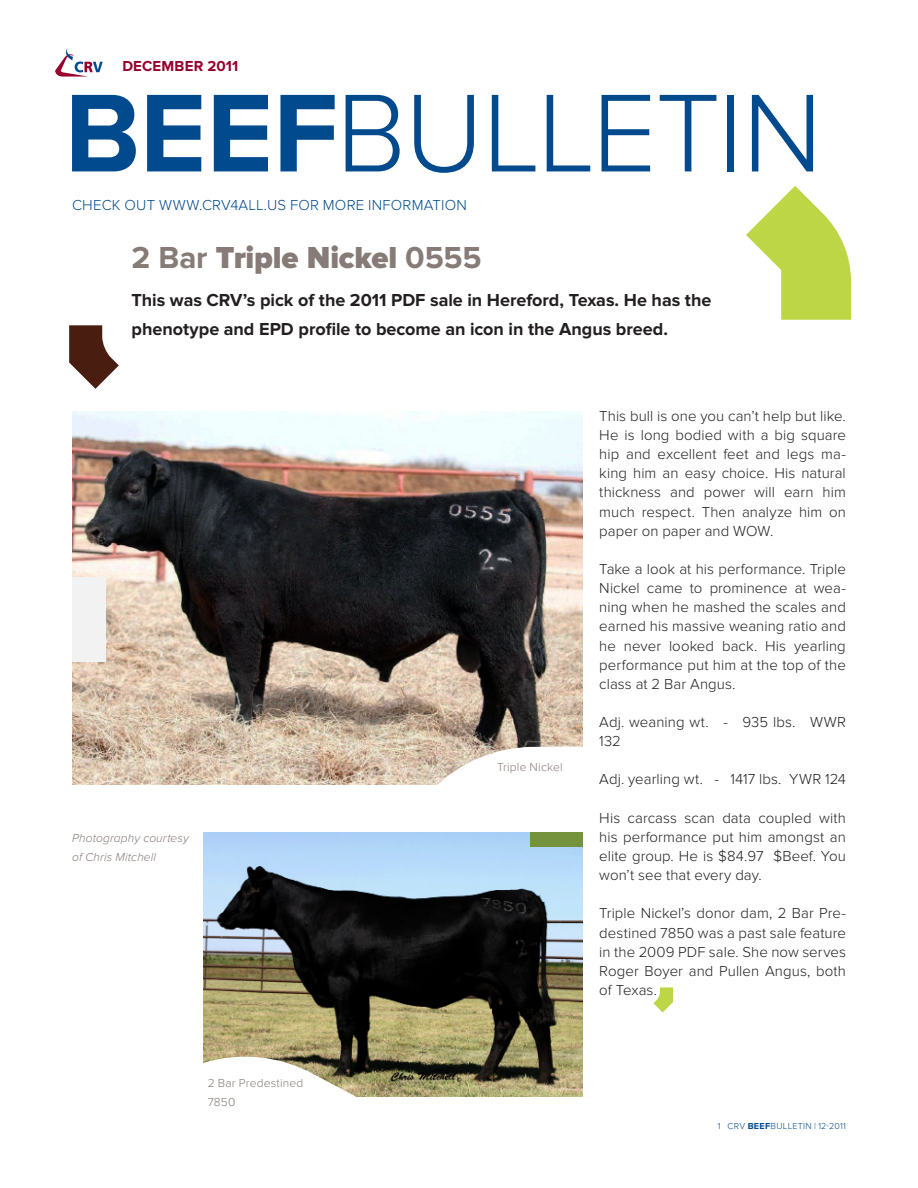
<style>
.page{position:relative;width:918px;height:1188px;background:#fff}
.page>*{position:absolute;margin:0;border:0;box-sizing:border-box;transform-origin:0 0}
.Artikelkop{font:300 114.75px "Proxima Nova";letter-spacing:-.015em;color:#004a8d}
.streamer{font:900 31.5px "Proxima Nova";letter-spacing:-.005em;color:#867b76}
.Intro_12pt{font:700 18px/28.7px "Proxima Nova";letter-spacing:-.005em;color:#231f20}
.Platte_Tekst_9_5pt{font:300 15px/19.2px "Proxima Nova";letter-spacing:.005em;color:#231f20;text-align:justify}
.bovenregel{font:300 15px "Proxima Nova";letter-spacing:.015em;color:#004a8d}
.photography{font:700 15px "Proxima Nova";letter-spacing:.01em;color:#98012d}
.photography-2{font:italic 300 12px "Proxima Nova";letter-spacing:.01em;color:#867b76}
.photography-3{font:300 12px "Proxima Nova";letter-spacing:.015em;color:#867b76}
.onderregel_rechts{font:300 9px "Proxima Nova";letter-spacing:.03em;color:#004a8d}
.s1{font-weight:700}
</style>
<div class="page">
<img style="left:72px;top:411px;width:510px;height:373px">
<svg style="left:394px;top:747px;width:189px;height:152px"></svg>
<img style="left:204px;top:832px;width:378px;height:264px">
<div style="left:530px;top:832px;width:53px;height:15px;background:#75933d"></div>
<svg style="left:69px;top:325px;width:50px;height:64px"></svg>
<svg style="left:746px;top:186px;width:105px;height:134px"></svg>
<div style="left:72px;top:577px;width:34px;height:84px;background:#f2f2f2"></div>
<svg style="left:55px;top:48px;width:48px;height:29px"></svg>
<svg style="left:653px;top:987px;width:20px;height:25px"></svg>
<svg style="left:203px;top:1051px;width:158px;height:46px"></svg>
<p class="photography" style="left:122px;top:58px;width:117px">DECEMBER 2011</p>
<p class="Artikelkop" style="left:64px;top:67px;width:760px"><span class="s1">BEEF</span>BULLETIN</p>
<p class="bovenregel" style="left:72px;top:197px;width:396px">CHECK OUT WWW.CRV4ALL.US FOR MORE INFORMATION</p>
<p class="streamer" style="left:132px;top:239px;width:352px"><span class="s1">2 Bar</span> Triple Nickel <span class="s1">0555</span></p>
<p class="Intro_12pt" style="left:132px;top:286px;width:581px">This was CRV’s pick of the 2011 PDF sale in Hereford, Texas. He has the phenotype and EPD profile to become an icon in the Angus breed.</p>
<p class="photography-2" style="left:72px;top:831px;width:118px">Photography courtesy</p>
<p class="photography-2" style="left:72px;top:850px;width:85px">of Chris Mitchell</p>
<p class="photography-3" style="left:208px;top:1076px;width:97px">2 Bar Predestined</p>
<p class="photography-3" style="left:208px;top:1095px;width:29px">7850</p>
<p class="photography-3" style="left:497px;top:760px;width:67px">Triple Nickel</p>
<p class="Platte_Tekst_9_5pt" style="left:599px;top:407px;width:248px">This bull is one you can’t help but like.<br>He is long bodied with a big square hip and excellent feet and legs ma&shy;king him an easy choice. His natural thickness and power will earn him much respect. Then analyze him on paper on paper and WOW.</p>
<p class="Platte_Tekst_9_5pt" style="left:599px;top:560px;width:248px">Take a look at his performance. Triple Nickel came to prominence at wea&shy;ning when he mashed the scales and earned his massive weaning ratio and he never looked back. His yearling performance put him at the top of the class at 2 Bar Angus.</p>
<p class="Platte_Tekst_9_5pt" style="left:599px;top:713px;width:248px">Adj. weaning wt. - 935 lbs. WWR<br>132</p>
<p class="Platte_Tekst_9_5pt" style="left:599px;top:770px;width:248px">Adj. yearling wt. - 1417 lbs. YWR 124</p>
<p class="Platte_Tekst_9_5pt" style="left:599px;top:808px;width:248px">His carcass scan data coupled with his performance put him amongst an elite group. He is $84.97 $Beef. You won’t see that every day.</p>
<p class="Platte_Tekst_9_5pt" style="left:599px;top:904px;width:248px">Triple Nickel’s donor dam, 2 Bar Pre&shy;destined 7850 was a past sale feature in the 2009 PDF sale. She now serves Roger Boyer and Pullen Angus, both of Texas.</p>
<p class="onderregel_rechts" style="left:718px;top:1121px;width:130px">1 CRV <span class="s1">BEEF</span>BULLETIN | 12-2011</p>
</div>
